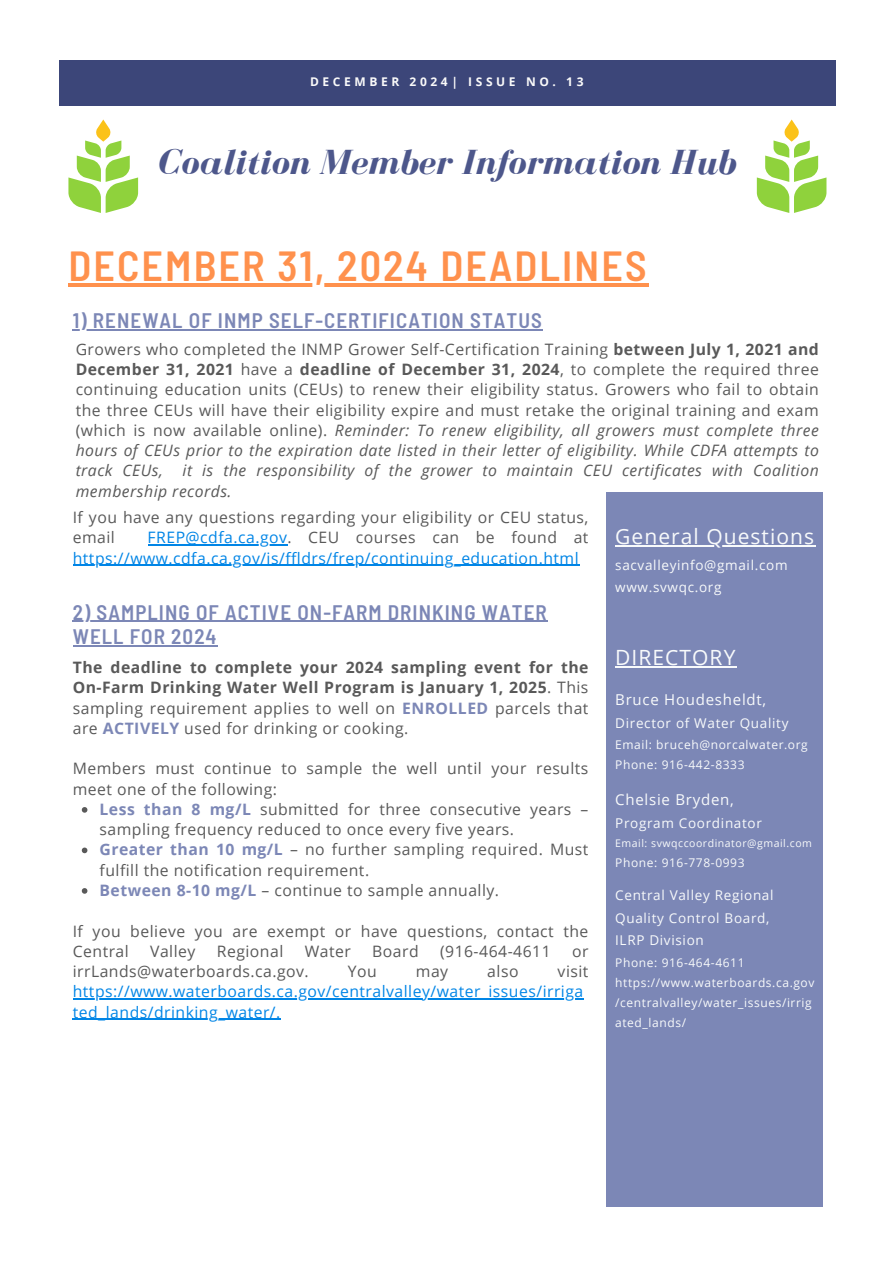
<style>
.page{position:relative;width:894px;height:1264px;background:#fff}
.page>*{position:absolute;margin:0;border:0;box-sizing:border-box;transform-origin:0 0}
.t1{font:600 semi-condensed 42px "Barlow";letter-spacing:.05em;color:#ff914d}
.t2{font:italic 700 36px "Bodoni FLF";color:#4d578b}
.t3{font:600 semi-condensed 21px/24.8px "Barlow";letter-spacing:.05em;color:#7c87b6}
.t4{font:21px "Open Sans";letter-spacing:.05em;color:#f8fafb}
.t5{font:15.75px/20.2px "Open Sans";letter-spacing:.03em;color:#595959}
.t6{font:700 15.75px/20.2px "Open Sans";letter-spacing:.03em;color:#595959;text-align:justify}
.t7{font:15.75px "Open Sans";letter-spacing:.03em;color:#0085e6}
.t8{font:15px "Open Sans";letter-spacing:.05em;color:#f8fafb}
.t9{font:13.5px/22.5px "Open Sans";letter-spacing:.05em;color:#f8fafb}
.t10{font:12px/20px "Open Sans";letter-spacing:.05em;color:#f8fafb}
.t11{font:700 12px "Open Sans";letter-spacing:.3em;color:#fafafa}
.t12{font:10.5px "Open Sans";letter-spacing:.05em;color:#f8fafb}
.s1{font-weight:700}
.s2{font-style:italic}
.s3{color:#0085e6}
.s4{font-weight:400}
.s5{color:#7c87b6}
.s6{font-weight:700;color:#7c87b6}
</style>
<div class="page">
<div style="left:59px;top:60px;width:776px;height:45px;background:#3c4679"></div>
<svg style="left:756px;top:119px;width:70px;height:94px"></svg>
<div style="left:605px;top:492px;width:216px;height:715px;background:#7c87b6"></div>
<svg style="left:68px;top:119px;width:70px;height:94px"></svg>
<hr style="left:615px;top:545px;width:200px;height:2px;background:#f8fafb">
<hr style="left:615px;top:666px;width:121px;height:1px;background:#f8fafb">
<hr style="left:68px;top:283px;width:580px;height:4px;background:#ff914d">
<hr style="left:147px;top:544px;width:140px;height:1px;background:#0085e6">
<hr style="left:73px;top:565px;width:506px;height:1px;background:#0085e6">
<hr style="left:73px;top:329px;width:470px;height:1px;background:#7c87b6">
<hr style="left:73px;top:620px;width:474px;height:1px;background:#7c87b6">
<hr style="left:73px;top:645px;width:145px;height:1px;background:#7c87b6">
<svg style="left:82px;top:807px;width:5px;height:5px"></svg>
<svg style="left:82px;top:847px;width:5px;height:6px"></svg>
<svg style="left:82px;top:888px;width:5px;height:5px"></svg>
<hr style="left:73px;top:998px;width:510px;height:1px;background:#0085e6">
<hr style="left:73px;top:1018px;width:208px;height:1px;background:#0085e6">
<p class="t11" style="left:310px;top:73px;width:275px">DECEMBER 2024| ISSUE NO. 13</p>
<p class="t2" style="left:157px;top:143px;width:580px">Coalition Member Information Hub</p>
<p class="t1" style="left:68px;top:239px;width:579px">DECEMBER 31, 2024 DEADLINES</p>
<p class="t3" style="left:73px;top:307px;width:470px">1) RENEWAL OF INMP SELF-CERTIFICATION STATUS</p>
<p class="t5" style="left:76px;top:338px;width:744px;text-align:justify">Growers who completed the INMP Grower Self-Certification Training <span class="s1">between July 1, 2021 and December 31, 2021</span> have a <span class="s1">deadline of December 31, 2024</span>, to complete the required three continuing education units (CEUs) to renew their eligibility status. Growers who fail to obtain the three CEUs will have their eligibility expire and must retake the original training and exam (which is now available online). <span class="s2">Reminder: To renew eligibility, all growers must complete three hours of CEUs prior to the expiration date listed in their letter of eligibility. While CDFA attempts to track CEUs, it is the responsibility of the grower to maintain CEU certificates with Coalition membership records.</span></p>
<p class="t5" style="left:73px;top:507px;width:517px">If you have any questions regarding your eligibility or CEU status, email</p>
<p class="t5" style="left:147px;top:527px;width:442px"><span class="s3">FREP@cdfa.ca.gov</span>. CEU courses can be found at</p>
<p class="t7" style="left:73px;top:547px;width:507px">https://www.cdfa.ca.gov/is/ffldrs/frep/continuing_education.html</p>
<p class="t3" style="left:73px;top:598px;width:475px">2) SAMPLING OF ACTIVE ON-FARM DRINKING WATER<br>WELL FOR 2024</p>
<h5 class="t6" style="left:73px;top:657px;width:517px">The deadline to complete your 2024 sampling event for the On-Farm Drinking Water Well Program is January 1, 2025<span class="s4">. This sampling requirement applies to well on</span> <span class="s5">ENROLLED</span> <span class="s4">parcels that are</span> <span class="s5">ACTIVELY</span> <span class="s4">used for drinking or cooking.</span></h5>
<h3 class="t5" style="left:73px;top:758px;width:517px">Members must continue to sample the well until your results meet one of the following:</h3>
<h5 class="t5" style="left:100px;top:798px;width:490px"><span class="s6">Less than 8 mg/L</span> submitted for three consecutive years – sampling frequency reduced to once every five years.</h5>
<h5 class="t5" style="left:100px;top:839px;width:490px"><span class="s6">Greater than 10 mg/L</span> – no further sampling required. Must fulfill the notification requirement.</h5>
<p class="t5" style="left:100px;top:879px;width:401px"><span class="s6">Between 8-10 mg/L</span> – continue to sample annually.</p>
<p class="t5" style="left:73px;top:920px;width:517px">If you believe you are exempt or have questions, contact the<br>Central</p>
<p class="t5" style="left:150px;top:940px;width:47px">Valley</p>
<p class="t5" style="left:217px;top:940px;width:68px">Regional</p>
<p class="t5" style="left:304px;top:940px;width:48px">Water</p>
<p class="t5" style="left:372px;top:940px;width:48px">Board</p>
<p class="t5" style="left:440px;top:940px;width:112px">(916-464-4611</p>
<p class="t5" style="left:572px;top:940px;width:18px">or</p>
<p class="t5" style="left:73px;top:960px;width:237px">irrLands@waterboards.ca.gov.</p>
<p class="t5" style="left:348px;top:960px;width:30px">You</p>
<p class="t5" style="left:416px;top:960px;width:34px">may</p>
<p class="t5" style="left:487px;top:960px;width:33px">also</p>
<p class="t5" style="left:557px;top:960px;width:32px">visit</p>
<p class="t7" style="left:73px;top:980px;width:512px">https://www.waterboards.ca.gov/centralvalley/water_issues/irriga</p>
<h5 class="t7" style="left:73px;top:1000px;width:209px">ted_lands/drinking_water/.</h5>
<p class="t4" style="left:615px;top:521px;width:200px">General Questions</p>
<p class="t9" style="left:615px;top:553px;width:174px">sacvalleyinfo@gmail.com www.svwqc.org</p>
<p class="t4" style="left:615px;top:642px;width:122px">DIRECTORY</p>
<h2 class="t8" style="left:615px;top:688px;width:152px">Bruce Houdesheldt,</h2>
<h1 class="t9" style="left:615px;top:711px;width:175px">Director of Water Quality</h1>
<h3 class="t10" style="left:615px;top:734px;width:194px">Email: bruceh@norcalwater.org</h3>
<h5 class="t10" style="left:615px;top:754px;width:131px">Phone: 916-442-8333</h5>
<p class="t8" style="left:615px;top:788px;width:120px">Chelsie Bryden,</p>
<h6 class="t9" style="left:615px;top:811px;width:148px">Program Coordinator</h6>
<h4 class="t12" style="left:615px;top:836px;width:198px">Email: svwqccoordinator@gmail.com</h4>
<p class="t10" style="left:615px;top:852px;width:131px">Phone: 916-778-0993</p>
<p class="t9" style="left:615px;top:883px;width:160px">Central Valley Regional<br>Quality Control Board,</p>
<p class="t9" style="left:615px;top:928px;width:90px">ILRP Division</p>
<p class="t10" style="left:615px;top:952px;width:131px">Phone: 916-464-4611</p>
<p class="t10" style="left:615px;top:972px;width:201px">https://www.waterboards.ca.gov /centralvalley/water_issues/irrig ated_lands/</p>
</div>
